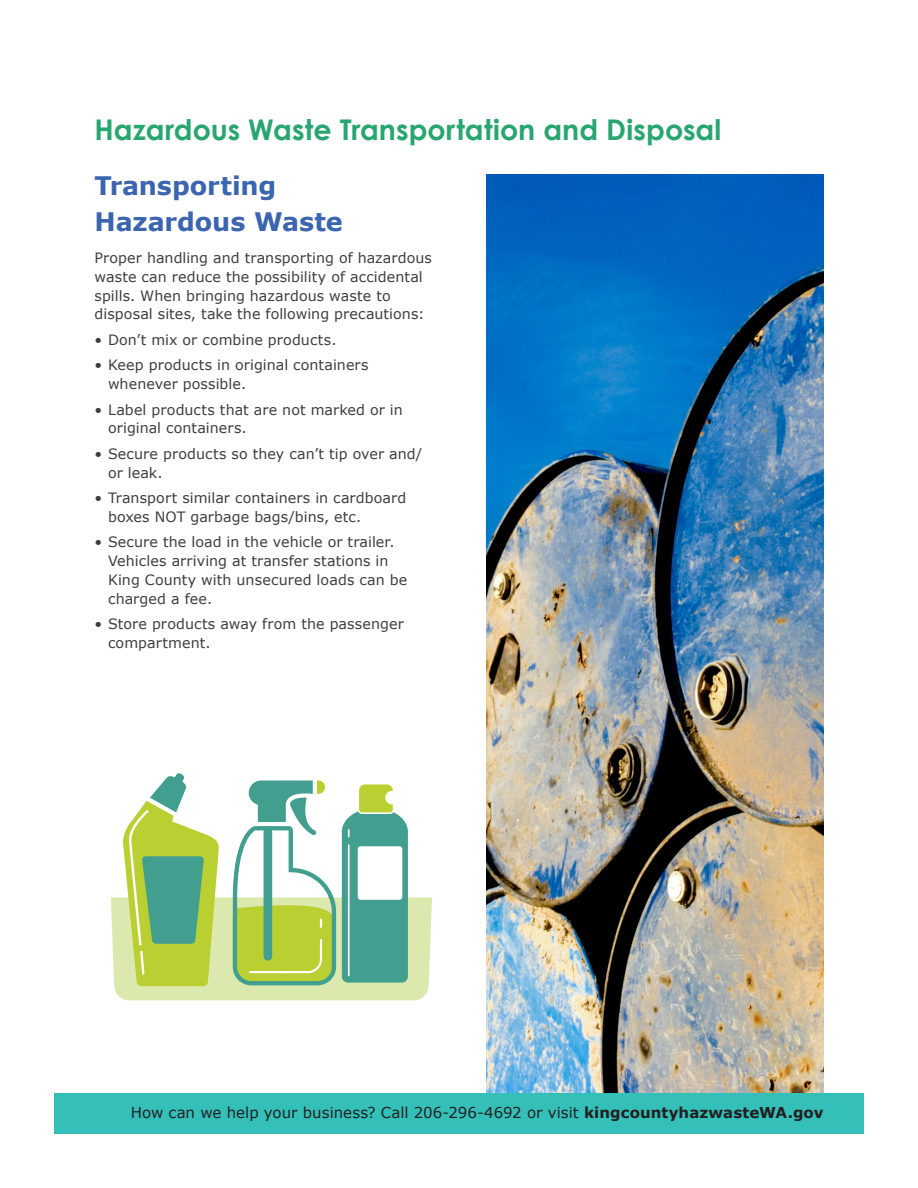
<style>
.page{position:relative;width:918px;height:1188px;background:#fff}
.page>*{position:absolute;margin:0;border:0;box-sizing:border-box;transform-origin:0 0}
.Heading3{font:700 28.5px "Century Gothic";color:#28a570}
.Heading1{font:700 25.5px/36px "Verdana";letter-spacing:-.005em;color:#3b65af}
.Body_copy{font:15px "Verdana";color:#231f20}
.Body_copy-2{font:14.25px/18.8px "Verdana";letter-spacing:.005em;color:#3e3e3f}
.s1{font-weight:700}
</style>
<div class="page">
<img style="left:486px;top:174px;width:338px;height:920px">
<svg style="left:111px;top:773px;width:321px;height:227px"></svg>
<div style="left:54px;top:1094px;width:810px;height:40px;background:#35bfb9"></div>
<p class="Heading3" style="left:94px;top:108px;width:628px">Hazardous Waste Transportation and Disposal</p>
<p class="Heading1" style="left:94px;top:167px;width:250px">Transporting<br>Hazardous Waste</p>
<p class="Body_copy-2" style="left:94px;top:249px;width:339px">Proper handling and transporting of hazardous waste can reduce the possibility of accidental spills. When bringing hazardous waste to disposal sites, take the following precautions:</p>
<p class="Body_copy-2" style="left:94px;top:330px;width:244px">• Don’t mix or combine products.</p>
<p class="Body_copy-2" style="left:108px;top:356px;width:262px;text-indent:-14px">• Keep products in original containers whenever possible.</p>
<p class="Body_copy-2" style="left:108px;top:400px;width:296px;text-indent:-14px">• Label products that are not marked or in original containers.</p>
<p class="Body_copy-2" style="left:108px;top:444px;width:316px;text-indent:-14px">• Secure products so they can’t tip over and/ or leak.</p>
<p class="Body_copy-2" style="left:108px;top:489px;width:300px;text-indent:-14px">• Transport similar containers in cardboard boxes NOT garbage bags/bins, etc.</p>
<p class="Body_copy-2" style="left:108px;top:533px;width:301px;text-indent:-14px">• Secure the load in the vehicle or trailer.<br>Vehicles arriving at transfer stations in King County with unsecured loads can be charged a fee.</p>
<p class="Body_copy-2" style="left:108px;top:615px;width:297px;text-indent:-14px">• Store products away from the passenger compartment.</p>
<p class="Body_copy" style="left:131px;top:1102px;width:694px">How can we help your business? Call 206-296-4692 or visit <span class="s1">kingcountyhazwasteWA.gov</span></p>
</div>
